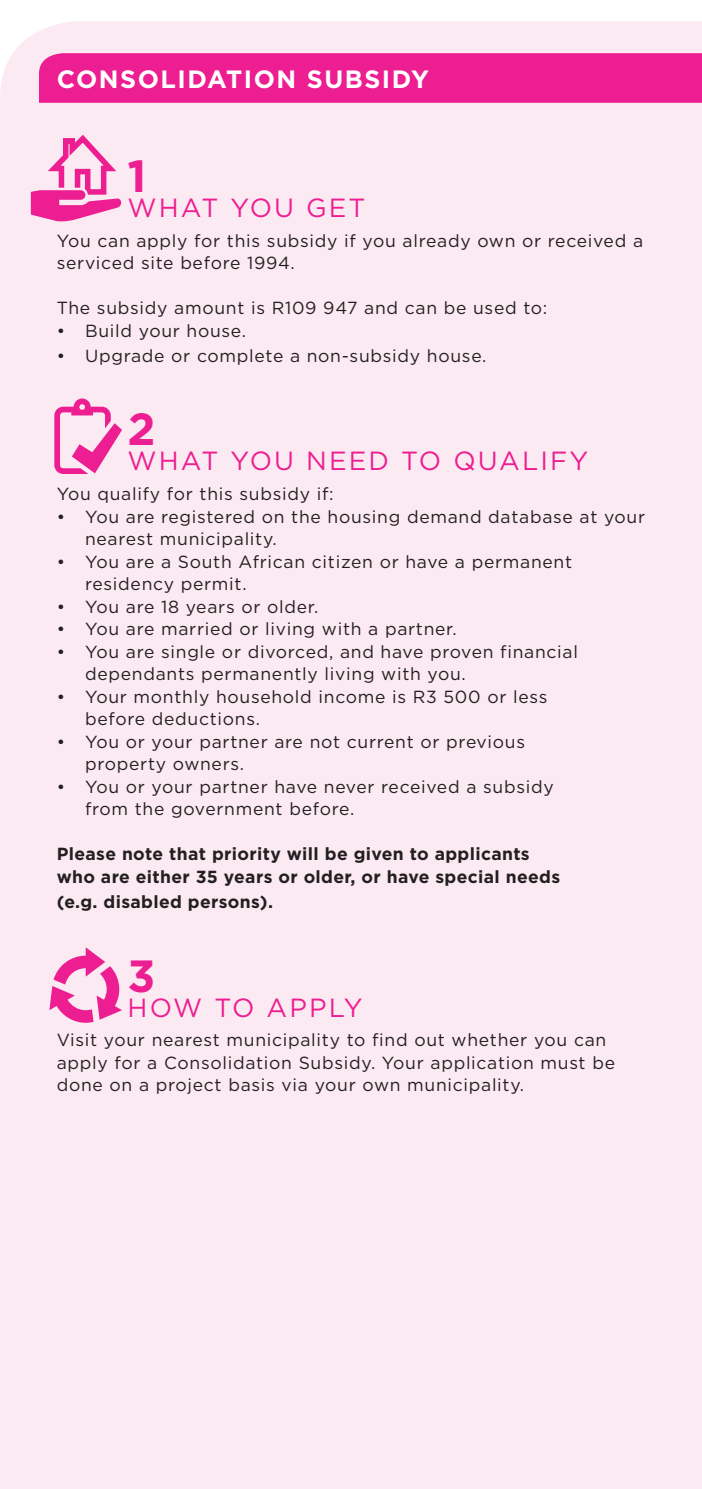
<style>
.page{position:relative;width:702px;height:1489px;background:#fff}
.page>*{position:absolute;margin:0;border:0;box-sizing:border-box;transform-origin:0 0}
.t1{font:700 45px "Gotham";color:#ed1e91}
.t2{font:26.25px "Gotham HTF";letter-spacing:.08em;color:#ed1e91}
.t3{font:700 25px "Gotham";letter-spacing:.06em;color:#fff}
.t4{font:17.5px/22.5px "Gotham";letter-spacing:.04em;color:#231f20}
.t5{font:700 17.5px/22.5px "Gotham";letter-spacing:.02em;color:#231f20}
</style>
<div class="page">
<div style="left:0;top:21px;width:702px;height:1467px;background:#fceaf2"></div>
<svg style="left:54px;top:398px;width:68px;height:76px;background:#f6a1cf"></svg>
<svg style="left:49px;top:947px;width:73px;height:75px;background:#f598cb"></svg>
<svg style="left:27px;top:131px;width:98px;height:94px;background:#f6a5d1"></svg>
<div style="left:39px;top:53px;width:663px;height:50px;background:#ed1e91"></div>
<p class="t3" style="left:57px;top:63px;width:374px">CONSOLIDATION SUBSIDY</p>
<p class="t1" style="left:128px;top:146px;width:20px">1</p>
<p class="t2" style="left:128px;top:193px;width:239px">WHAT YOU GET</p>
<p class="t4" style="left:57px;top:229px;width:588px">You can apply for this subsidy if you already own or received a serviced site before 1994.</p>
<p class="t4" style="left:57px;top:296px;width:492px">The subsidy amount is R109 947 and can be used to:</p>
<p class="t4" style="left:57px;top:319px;width:191px">• Build your house.</p>
<p class="t4" style="left:57px;top:344px;width:431px">• Upgrade or complete a non-subsidy house.</p>
<p class="t1" style="left:128px;top:399px;width:30px">2</p>
<p class="t2" style="left:128px;top:446px;width:462px">WHAT YOU NEED TO QUALIFY</p>
<p class="t4" style="left:57px;top:482px;width:278px">You qualify for this subsidy if:</p>
<p class="t4" style="left:85px;top:505px;width:561px;text-indent:-28px">• You are registered on the housing demand database at your nearest municipality.</p>
<p class="t4" style="left:85px;top:550px;width:488px;text-indent:-28px">• You are a South African citizen or have a permanent residency permit.</p>
<p class="t4" style="left:57px;top:595px;width:263px">• You are 18 years or older.</p>
<p class="t4" style="left:57px;top:617px;width:401px">• You are married or living with a partner.</p>
<p class="t4" style="left:85px;top:640px;width:494px;text-indent:-28px">• You are single or divorced, and have proven financial dependants permanently living with you.</p>
<p class="t4" style="left:85px;top:685px;width:464px;text-indent:-28px">• Your monthly household income is R3 500 or less before deductions.</p>
<p class="t4" style="left:85px;top:730px;width:441px;text-indent:-28px">• You or your partner are not current or previous property owners.</p>
<p class="t4" style="left:85px;top:775px;width:470px;text-indent:-28px">• You or your partner have never received a subsidy from the government before.</p>
<p class="t5" style="left:57px;top:842px;width:505px">Please note that priority will be given to applicants who are either 35 years or older, or have special needs</p>
<p class="t5" style="left:57px;top:890px;width:218px">(e.g. disabled persons).</p>
<p class="t1" style="left:128px;top:945px;width:29px">3</p>
<p class="t2" style="left:128px;top:992px;width:236px">HOW TO APPLY</p>
<p class="t4" style="left:57px;top:1028px;width:560px">Visit your nearest municipality to find out whether you can apply for a Consolidation Subsidy. Your application must be done on a project basis via your own municipality.</p>
</div>
